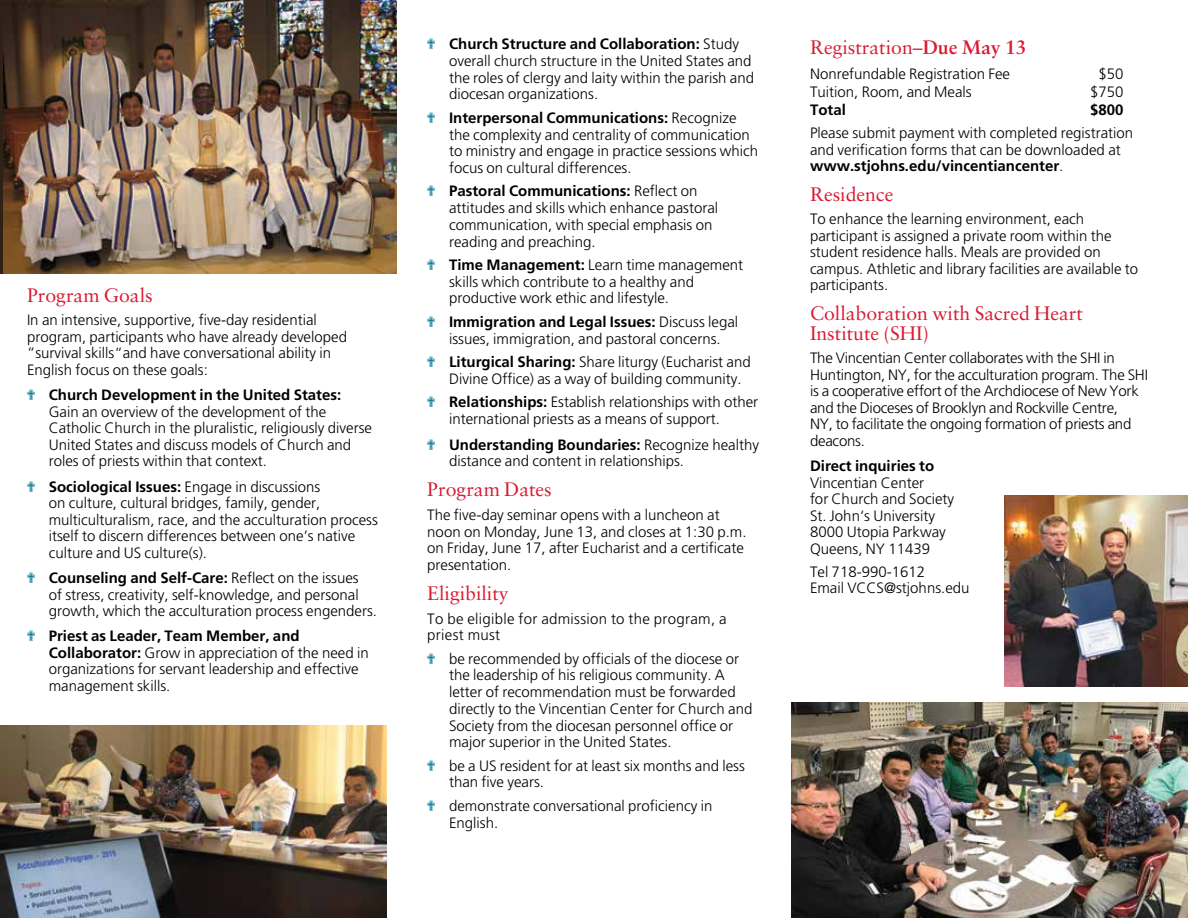
<style>
.page{position:relative;width:1188px;height:918px;background:#fff}
.page>*{position:absolute;margin:0;border:0;box-sizing:border-box;transform-origin:0 0}
.t1{font:19.5px/19.5px "Sabon LT Std";color:#da1a32}
.t2{font:300 15px/16.5px "Frutiger LT";color:#000}
.t3{font:300 15px/16.6px "Frutiger LT";letter-spacing:.02em;color:#000}
.t4{font:700 15px "Frutiger LT";color:#000}
.s1{color:#007697}
.s2{font-weight:700}
</style>
<div class="page">
<img style="left:4px;top:0;width:392px;height:273px">
<img style="left:0;top:726px;width:386px;height:192px">
<img style="left:792px;top:702px;width:396px;height:216px">
<img style="left:1004px;top:495px;width:184px;height:192px">
<h1 class="t1" style="left:27px;top:285px;width:127px">Program Goals</h1>
<p class="t2" style="left:27px;top:312px;width:322px">In an intensive, supportive, five-day residential program, participants who have already developed ”survival skills“and have conversational ability in English focus on these goals:</p>
<p class="t2" style="left:49px;top:387px;width:325px;text-indent:-22px"><span class="s1">✟</span> <span class="s2">Church Development in the United States:<br></span>Gain an overview of the development of the Catholic Church in the pluralistic, religiously diverse United States and discuss models of Church and roles of priests within that context.</p>
<p class="t2" style="left:49px;top:478px;width:331px;text-indent:-22px"><span class="s1">✟</span> <span class="s2">Sociological Issues:</span> Engage in discussions<br>on culture, cultural bridges, family, gender, multiculturalism, race, and the acculturation process itself to discern differences between one’s native culture and US culture(s).</p>
<p class="t2" style="left:49px;top:570px;width:330px;text-indent:-22px"><span class="s1">✟</span> <span class="s2">Counseling and Self-Care:</span> Reflect on the issues<br>of stress, creativity, self-knowledge, and personal growth, which the acculturation process engenders.</p>
<p class="t2" style="left:49px;top:628px;width:322px;text-indent:-22px"><span class="s1">✟</span> <span class="s2">Priest as Leader, Team Member, and Collaborator:</span> Grow in appreciation of the need in organizations for servant leadership and effective management skills.</p>
<p class="t2" style="left:449px;top:36px;width:306px;text-indent:-22px"><span class="s1">✟</span> <span class="s2">Church Structure and Collaboration:</span> Study overall church structure in the United States and the roles of clergy and laity within the parish and diocesan organizations.</p>
<p class="t2" style="left:449px;top:109px;width:311px;text-indent:-22px"><span class="s1">✟</span> <span class="s2">Interpersonal Communications:</span> Recognize the complexity and centrality of communication to ministry and engage in practice sessions which focus on cultural differences.</p>
<p class="t2" style="left:449px;top:183px;width:271px;text-indent:-22px"><span class="s1">✟</span> <span class="s2">Pastoral Communications:</span> Reflect on attitudes and skills which enhance pastoral communication, with special emphasis on reading and preaching.</p>
<p class="t2" style="left:449px;top:257px;width:296px;text-indent:-22px"><span class="s1">✟</span> <span class="s2">Time Management:</span> Learn time management skills which contribute to a healthy and productive work ethic and lifestyle.</p>
<p class="t2" style="left:427px;top:314px;width:312px;text-align:center"><span class="s1">✟</span> <span class="s2">Immigration and Legal Issues:</span> Discuss legal issues, immigration, and pastoral concerns.</p>
<p class="t2" style="left:449px;top:354px;width:303px;text-indent:-22px"><span class="s1">✟</span> <span class="s2">Liturgical Sharing:</span> Share liturgy (Eucharist and<br>Divine Office) as a way of building community.</p>
<p class="t2" style="left:449px;top:394px;width:311px;text-indent:-22px"><span class="s1">✟</span> <span class="s2">Relationships:</span> Establish relationships with other international priests as a means of support.</p>
<p class="t2" style="left:449px;top:436px;width:312px;text-indent:-22px"><span class="s1">✟</span> <span class="s2">Understanding Boundaries:</span> Recognize healthy distance and content in relationships.</p>
<h1 class="t1" style="left:427px;top:480px;width:126px">Program Dates</h1>
<p class="t2" style="left:427px;top:506px;width:321px">The five-day seminar opens with a luncheon at noon on Monday, June 13, and closes at 1:30 p.m. on Friday, June 17, after Eucharist and a certificate presentation.</p>
<h1 class="t1" style="left:427px;top:583px;width:83px">Eligibility</h1>
<p class="t3" style="left:427px;top:610px;width:301px">To be eligible for admission to the program, a priest must</p>
<p class="t2" style="left:449px;top:650px;width:305px;text-indent:-22px"><span class="s1">✟</span> be recommended by officials of the diocese or the leadership of his religious community. A letter of recommendation must be forwarded directly to the Vincentian Center for Church and Society from the diocesan personnel office or major superior in the United States.</p>
<p class="t2" style="left:449px;top:757px;width:297px;text-indent:-22px"><span class="s1">✟</span> be a US resident for at least six months and less than five years.</p>
<p class="t2" style="left:449px;top:798px;width:265px;text-indent:-22px"><span class="s1">✟</span> demonstrate conversational proficiency in<br>English.</p>
<h1 class="t1" style="left:810px;top:37px;width:218px">Registration–<span class="s2">Due May 13</span></h1>
<p class="t2" style="left:810px;top:66px;width:202px">Nonrefundable Registration Fee</p>
<p class="t2" style="left:1098px;top:66px;width:27px">$50</p>
<p class="t2" style="left:810px;top:84px;width:163px">Tuition, Room, and Meals</p>
<p class="t2" style="left:1090px;top:84px;width:35px">$750</p>
<p class="t4" style="left:810px;top:101px;width:37px">Total</p>
<p class="t4" style="left:1090px;top:101px;width:35px">$800</p>
<p class="t2" style="left:810px;top:125px;width:325px">Please submit payment with completed registration and verification forms that can be downloaded at <span class="s2">www.stjohns.edu/vincentiancenter</span>.</p>
<h1 class="t1" style="left:810px;top:184px;width:85px">Residence</h1>
<p class="t2" style="left:810px;top:211px;width:330px">To enhance the learning environment, each participant is assigned a private room within the student residence halls. Meals are provided on campus. Athletic and library facilities are available to participants.</p>
<h1 class="t1" style="left:810px;top:304px;width:275px">Collaboration with Sacred Heart<br>Institute (SHI)</h1>
<p class="t2" style="left:810px;top:350px;width:340px">The Vincentian Center collaborates with the SHI in Huntington, NY, for the acculturation program. The SHI is a cooperative effort of the Archdiocese of New York and the Dioceses of Brooklyn and Rockville Centre,<br>NY, to facilitate the ongoing formation of priests and deacons.</p>
<p class="t4" style="left:810px;top:457px;width:126px">Direct inquiries to</p>
<p class="t2" style="left:810px;top:474px;width:146px">Vincentian Center<br>for Church and Society<br>St. John‘s University<br>8000 Utopia Parkway<br>Queens, NY 11439</p>
<p class="t2" style="left:810px;top:564px;width:161px">Tel 718-990-1612<br>Email VCCS@stjohns.edu</p>
</div>
